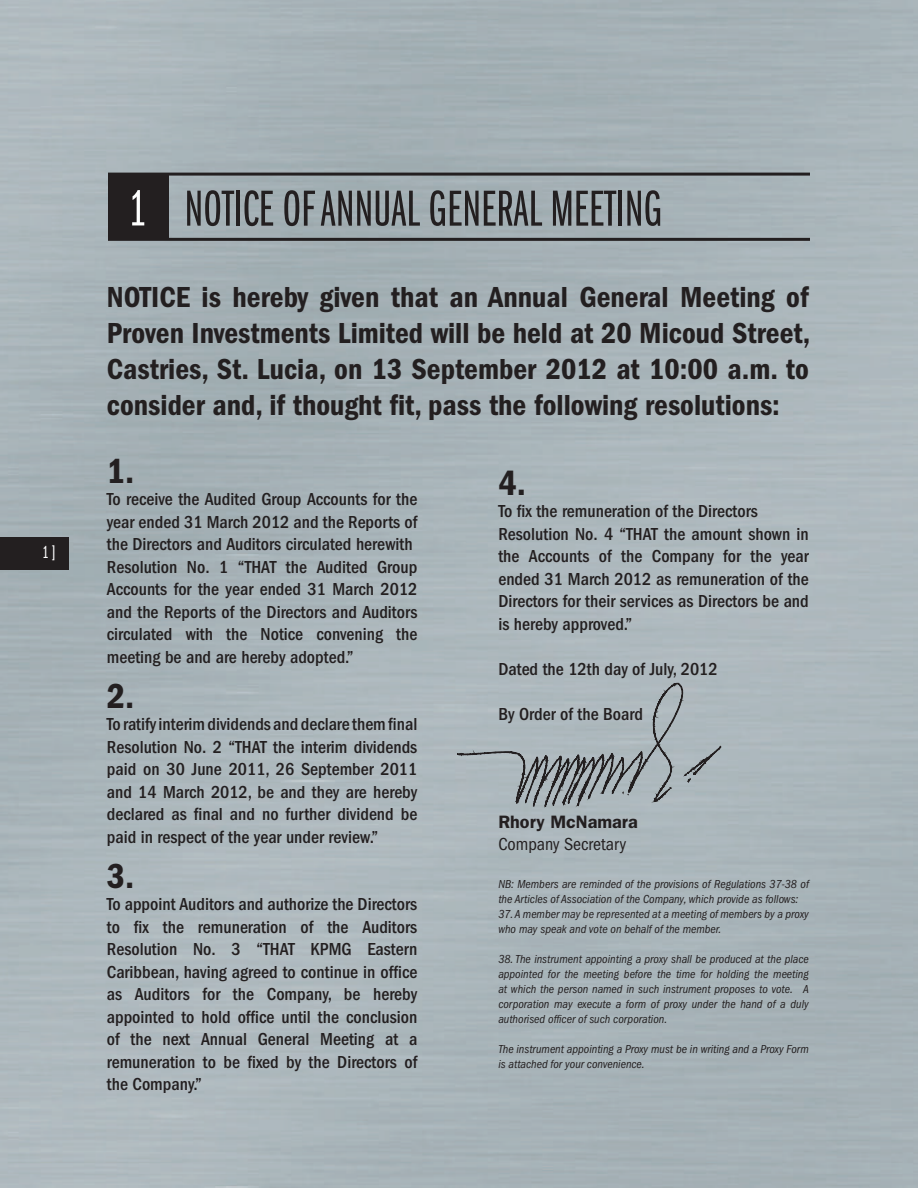
<style>
.page{position:relative;width:918px;height:1188px;background:#fff}
.page>*{position:absolute;margin:0;border:0;box-sizing:border-box;transform-origin:0 0}
.t1{font:52.5px "Franklin Gothic Book X Cmpr";color:#231f20}
.t2{font:600 condensed 36px "Franklin Gothic";color:#231f20}
.t3{font:600 condensed 30px/36px "Franklin Gothic";color:#231f20;text-align:justify}
.t4{font:500 condensed 18px/22.5px "Franklin Gothic";color:#231f20}
.t5{font:condensed 18px "Franklin Gothic";color:#231f20}
.t6{font:600 18px "Franklin Gothic";color:#231f20}
.t7{font:18px "Franklin Gothic Book X Cmpr";color:#fff}
.t8{font:italic condensed 12px/15px "Franklin Gothic";color:#231f20}
.s1{color:#fff}
</style>
<div class="page">
<img style="left:0;top:0;width:918px;height:1188px">
<div style="left:0;top:537px;width:69px;height:33px;background:#231f20"></div>
<div style="left:108px;top:174px;width:61px;height:65px;background:#231f20"></div>
<hr style="left:108px;top:238px;width:702px;height:3px;background:#231f20">
<hr style="left:108px;top:173px;width:702px;height:3px;background:#231f20">
<svg style="left:458px;top:683px;width:263px;height:124px"></svg>
<p class="t7" style="left:43px;top:543px;width:14px">1 ]</p>
<h1 class="t1" style="left:130px;top:181px;width:534px"><span class="s1">1</span> NOTICE OF ANNUAL GENERAL MEETING</h1>
<h3 class="t3" style="left:107px;top:279px;width:705px">NOTICE is hereby given that an Annual General Meeting of Proven Investments Limited will be held at 20 Micoud Street, Castries, St. Lucia, on 13 September 2012 at 10:00 a.m. to consider and, if thought fit, pass the following resolutions:</h3>
<h2 class="t2" style="left:107px;top:450px;width:29px">1.</h2>
<p class="t4" style="left:107px;top:488px;width:312px">To receive the Audited Group Accounts for the year ended 31 March 2012 and the Reports of the Directors and Auditors circulated herewith Resolution No. 1 “THAT the Audited Group Accounts for the year ended 31 March 2012 and the Reports of the Directors and Auditors circulated with the Notice convening the meeting be and are hereby adopted.”</p>
<h2 class="t2" style="left:107px;top:675px;width:29px">2.</h2>
<p class="t4" style="left:107px;top:713px;width:312px;text-align:justify">To ratify interim dividends and declare them final Resolution No. 2 “THAT the interim dividends paid on 30 June 2011, 26 September 2011 and 14 March 2012, be and they are hereby declared as final and no further dividend be paid in respect of the year under review.”</p>
<h2 class="t2" style="left:107px;top:855px;width:29px">3.</h2>
<p class="t4" style="left:107px;top:893px;width:312px;text-align:justify">To appoint Auditors and authorize the Directors to fix the remuneration of the Auditors Resolution No. 3 “THAT KPMG Eastern Caribbean, having agreed to continue in office as Auditors for the Company, be hereby appointed to hold office until the conclusion of the next Annual General Meeting at a remuneration to be fixed by the Directors of the Company.”</p>
<h2 class="t2" style="left:498px;top:462px;width:29px">4.</h2>
<p class="t4" style="left:498px;top:500px;width:312px">To fix the remuneration of the Directors Resolution No. 4 “THAT the amount shown in the Accounts of the Company for the year ended 31 March 2012 as remuneration of the Directors for their services as Directors be and is hereby approved.”</p>
<p class="t4" style="left:498px;top:658px;width:221px">Dated the 12th day of July, 2012</p>
<p class="t4" style="left:498px;top:703px;width:146px">By Order of the Board</p>
<p class="t6" style="left:498px;top:811px;width:141px">Rhory McNamara</p>
<p class="t5" style="left:498px;top:834px;width:129px">Company Secretary</p>
<p class="t8" style="left:498px;top:876px;width:312px">NB: Members are reminded of the provisions of Regulations 37-38 of the Articles of Association of the Company, which provide as follows:</p>
<p class="t8" style="left:498px;top:906px;width:312px">37. A member may be represented at a meeting of members by a proxy who may speak and vote on behalf of the member.</p>
<p class="t8" style="left:498px;top:951px;width:312px;text-align:justify">38. The instrument appointing a proxy shall be produced at the place appointed for the meeting before the time for holding the meeting at which the person named in such instrument proposes to vote. A corporation may execute a form of proxy under the hand of a duly authorised officer of such corporation.</p>
<p class="t8" style="left:498px;top:1041px;width:312px">The instrument appointing a Proxy must be in writing and a Proxy Form is attached for your convenience.</p>
</div>
